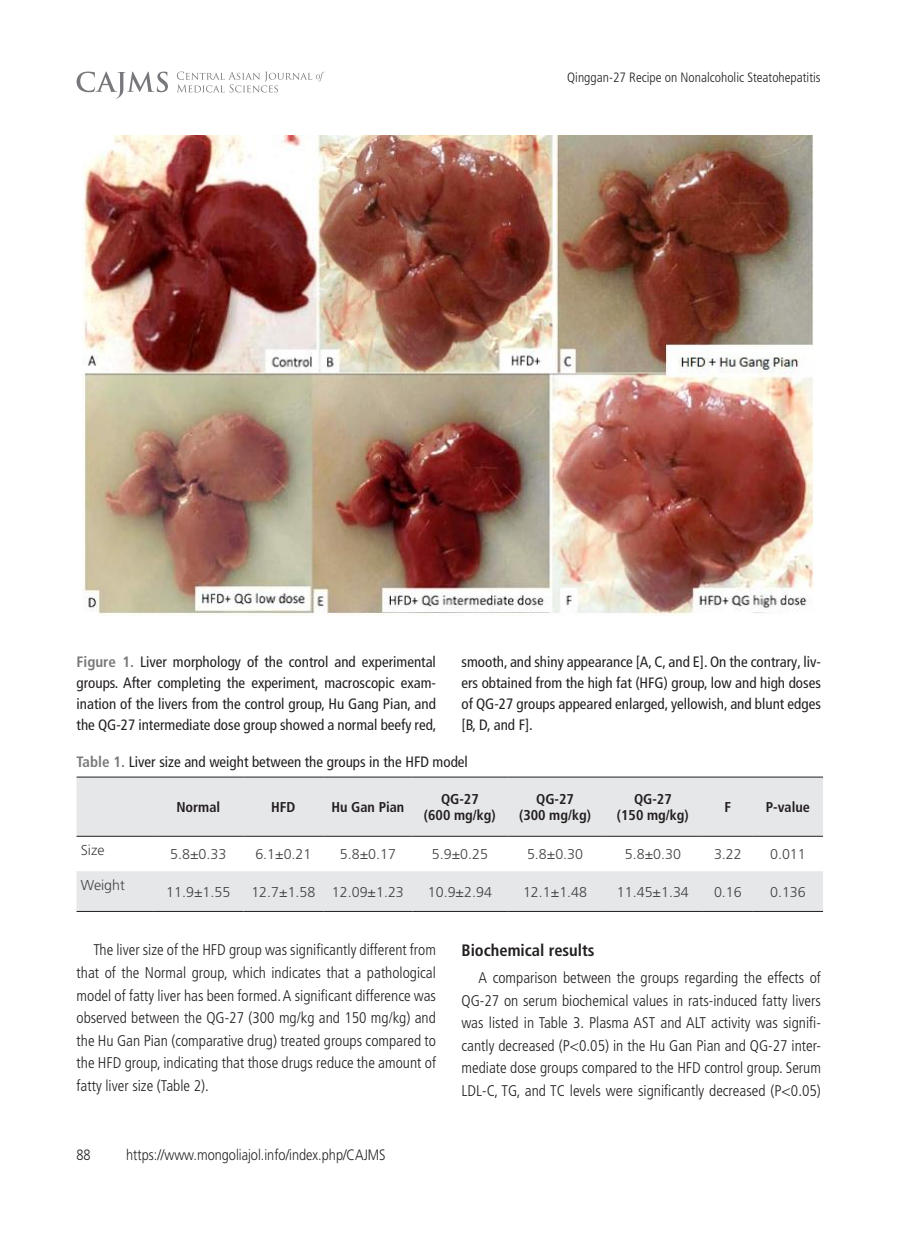
<style>
.page{position:relative;width:906px;height:1234px;background:#fff}
.page>*{position:absolute;margin:0;border:0;box-sizing:border-box;transform-origin:0 0}
.Ded_garchig{font:700 condensed 16.5px "Frutiger LT Pro";color:#231f20}
.t1{font:300 condensed 15.45px/22.5px "Frutiger LT Pro";color:#231f20;text-align:justify}
.Tailbar_text{font:condensed 15px/21px "Frutiger LT Pro";color:#231f20;text-align:justify}
.t2{font:300 15px "Frutiger LT Std";color:#231f20;scale:.85 1}
.Husnegt_text{font:300 14.25px "Frutiger LT Pro";color:#414243}
.Husnegt_bold{font:700 condensed 14.25px "Frutiger LT Pro";color:#231f20}
.Tom_garchig{font:300 condensed 13.5px "Frutiger LT Pro";color:#231f20}
.s1{font-weight:700;color:#78797a}
</style>
<div class="page">
<svg style="left:77px;top:72px;width:91px;height:27px"></svg>
<svg style="left:177px;top:72px;width:147px;height:20px"></svg>
<img style="left:83px;top:136px;width:730px;height:479px">
<div style="left:77px;top:777px;width:746px;height:58px;background:#e6e7e9"></div>
<div style="left:77px;top:871px;width:746px;height:39px;background:#e6e7e9"></div>
<hr style="left:77px;top:776px;width:76px;height:1px;background:#231f20">
<hr style="left:153px;top:776px;width:90px;height:1px;background:#231f20">
<hr style="left:243px;top:776px;width:80px;height:1px;background:#231f20">
<hr style="left:323px;top:776px;width:89px;height:1px;background:#231f20">
<hr style="left:412px;top:776px;width:95px;height:1px;background:#231f20">
<hr style="left:507px;top:776px;width:96px;height:1px;background:#231f20">
<hr style="left:603px;top:776px;width:100px;height:1px;background:#231f20">
<hr style="left:703px;top:776px;width:50px;height:1px;background:#231f20">
<hr style="left:753px;top:776px;width:70px;height:1px;background:#231f20">
<hr style="left:77px;top:835px;width:76px;height:1px;background:#231f20">
<hr style="left:153px;top:835px;width:90px;height:1px;background:#231f20">
<hr style="left:243px;top:835px;width:80px;height:1px;background:#231f20">
<hr style="left:323px;top:835px;width:89px;height:1px;background:#231f20">
<hr style="left:412px;top:835px;width:95px;height:1px;background:#231f20">
<hr style="left:507px;top:835px;width:96px;height:1px;background:#231f20">
<hr style="left:603px;top:835px;width:100px;height:1px;background:#231f20">
<hr style="left:703px;top:835px;width:50px;height:1px;background:#231f20">
<hr style="left:753px;top:835px;width:70px;height:1px;background:#231f20">
<hr style="left:77px;top:910px;width:76px;height:1px;background:#231f20">
<hr style="left:153px;top:910px;width:90px;height:1px;background:#231f20">
<hr style="left:243px;top:910px;width:80px;height:1px;background:#231f20">
<hr style="left:323px;top:910px;width:89px;height:1px;background:#231f20">
<hr style="left:412px;top:910px;width:95px;height:1px;background:#231f20">
<hr style="left:507px;top:910px;width:96px;height:1px;background:#231f20">
<hr style="left:603px;top:910px;width:100px;height:1px;background:#231f20">
<hr style="left:703px;top:910px;width:50px;height:1px;background:#231f20">
<hr style="left:753px;top:910px;width:70px;height:1px;background:#231f20">
<p class="Tom_garchig" style="left:567px;top:69px;width:255px">Qinggan-27 Recipe on Nonalcoholic Steatohepatitis</p>
<p class="Tailbar_text" style="left:77px;top:651px;width:361px"><span class="s1">Figure 1.</span> Liver morphology of the control and experimental groups. After completing the experiment, macroscopic exam&shy;ination of the livers from the control group, Hu Gang Pian, and the QG-27 intermediate dose group showed a normal beefy red,</p>
<p class="Tailbar_text" style="left:77px;top:751px;width:393px"><span class="s1">Table 1.</span> Liver size and weight between the groups in the HFD model</p>
<p class="Tailbar_text" style="left:461px;top:651px;width:361px">smooth, and shiny appearance [A, C, and E]. On the contrary, liv&shy;ers obtained from the high fat (HFG) group, low and high doses of QG-27 groups appeared enlarged, yellowish, and blunt edges [B, D, and F].</p>
<p class="Husnegt_bold" style="left:176px;top:798px;width:45px">Normal</p>
<p class="Husnegt_bold" style="left:271px;top:798px;width:26px">HFD</p>
<p class="Husnegt_bold" style="left:331px;top:798px;width:74px">Hu Gan Pian</p>
<p class="Husnegt_bold" style="left:441px;top:790px;width:39px">QG-27</p>
<p class="Husnegt_bold" style="left:424px;top:806px;width:73px">(600 mg/kg)</p>
<p class="Husnegt_bold" style="left:536px;top:790px;width:39px">QG-27</p>
<p class="Husnegt_bold" style="left:519px;top:806px;width:73px">(300 mg/kg)</p>
<p class="Husnegt_bold" style="left:634px;top:790px;width:39px">QG-27</p>
<p class="Husnegt_bold" style="left:617px;top:806px;width:73px">(150 mg/kg)</p>
<p class="Husnegt_bold" style="left:724px;top:798px;width:8px">F</p>
<p class="Husnegt_bold" style="left:766px;top:798px;width:46px">P-value</p>
<p class="Husnegt_text" style="left:81px;top:842px;width:25px">Size</p>
<p class="Husnegt_text" style="left:170px;top:845px;width:58px">5.8±0.33</p>
<p class="Husnegt_text" style="left:255px;top:845px;width:58px">6.1±0.21</p>
<p class="Husnegt_text" style="left:340px;top:845px;width:58px">5.8±0.17</p>
<p class="Husnegt_text" style="left:432px;top:845px;width:58px">5.9±0.25</p>
<p class="Husnegt_text" style="left:527px;top:845px;width:58px">5.8±0.30</p>
<p class="Husnegt_text" style="left:625px;top:845px;width:58px">5.8±0.30</p>
<p class="Husnegt_text" style="left:714px;top:845px;width:29px">3.22</p>
<p class="Husnegt_text" style="left:770px;top:845px;width:37px">0.011</p>
<p class="Husnegt_text" style="left:81px;top:877px;width:46px">Weight</p>
<p class="Husnegt_text" style="left:166px;top:883px;width:66px">11.9±1.55</p>
<p class="Husnegt_text" style="left:251px;top:883px;width:66px">12.7±1.58</p>
<p class="Husnegt_text" style="left:332px;top:883px;width:73px">12.09±1.23</p>
<p class="Husnegt_text" style="left:428px;top:883px;width:66px">10.9±2.94</p>
<p class="Husnegt_text" style="left:523px;top:883px;width:66px">12.1±1.48</p>
<p class="Husnegt_text" style="left:617px;top:883px;width:73px">11.45±1.34</p>
<p class="Husnegt_text" style="left:714px;top:883px;width:29px">0.16</p>
<p class="Husnegt_text" style="left:770px;top:883px;width:37px">0.136</p>
<p class="t1" style="left:77px;top:938px;width:361px;text-indent:17px">The liver size of the HFD group was significantly different from that of the Normal group, which indicates that a pathological model of fatty liver has been formed. A significant difference was observed between the QG-27 (300 mg/kg and 150 mg/kg) and the Hu Gan Pian (comparative drug) treated groups compared to the HFD group, indicating that those drugs reduce the amount of fatty liver size (Table 2).</p>
<p class="Ded_garchig" style="left:461px;top:940px;width:135px">Biochemical results</p>
<p class="t1" style="left:461px;top:966px;width:361px;text-indent:17px">A comparison between the groups regarding the effects of QG-27 on serum biochemical values in rats-induced fatty livers was listed in Table 3. Plasma AST and ALT activity was signifi&shy;cantly decreased (P&lt;0.05) in the Hu Gan Pian and QG-27 inter&shy;mediate dose groups compared to the HFD control group. Serum LDL-C, TG, and TC levels were significantly decreased (P&lt;0.05)</p>
<p class="t2" style="left:77px;top:1146px;width:18px">88</p>
<p class="t2" style="left:126px;top:1146px;width:307px">https://www.mongoliajol.info/index.php/CAJMS</p>
</div>
